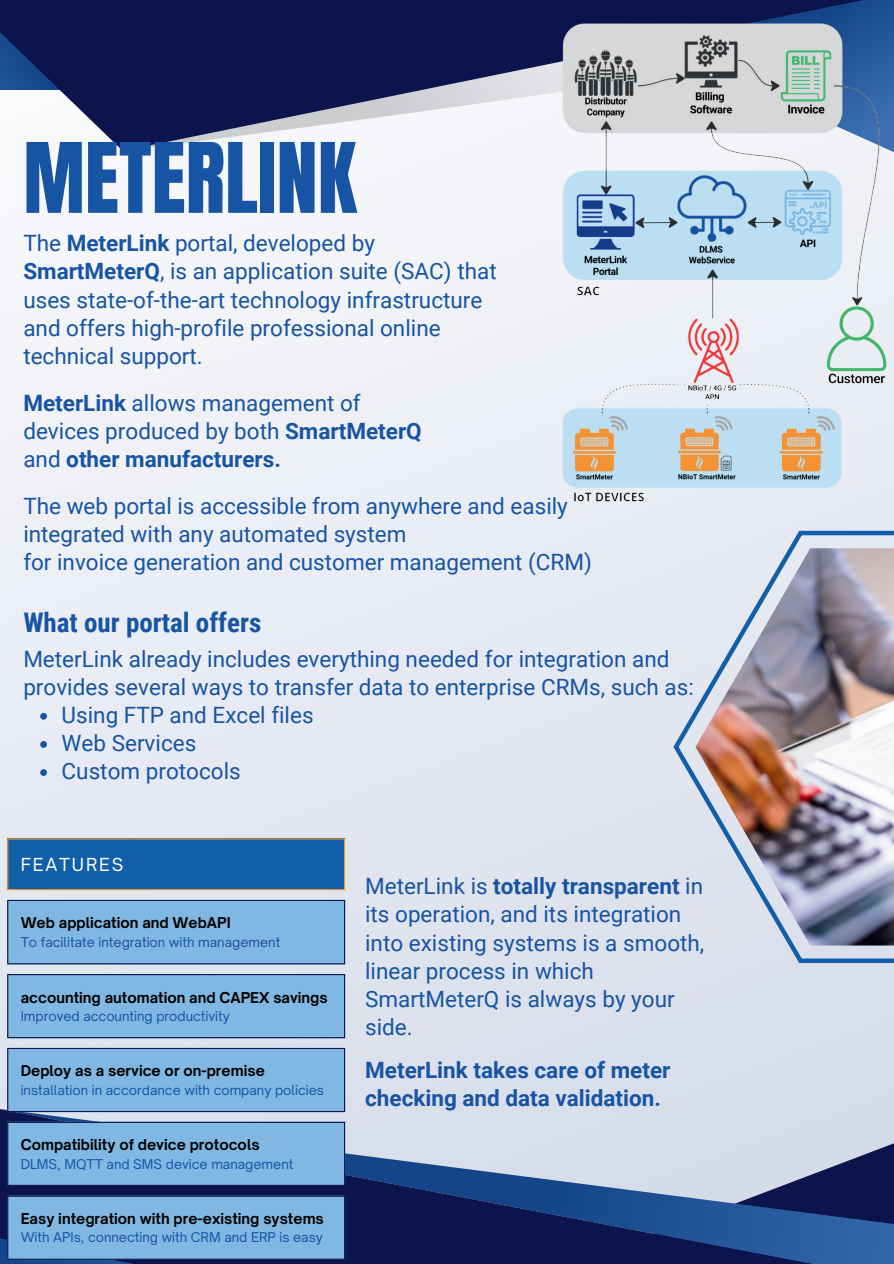
<style>
.page{position:relative;width:894px;height:1264px;background:#fff}
.page>*{position:absolute;margin:0;border:0;box-sizing:border-box;transform-origin:0 0}
.t1{font:82.5px "Anton";color:#1754a4}
.t2{font:700 27px "Roboto Condensed";color:#1754a4}
.t3{font:22.5px/28.2px "Roboto";color:#1754a4}
.t4{font:700 22.5px/28.2px "Roboto";color:#1754a4}
.t5{font:17.25px "Open Sauce One";letter-spacing:.11em;color:#fff}
.t6{font:700 14.4px "Open Sauce One";color:#000}
.t7{font:12.9px "Open Sauce One";color:#1754a4}
.s1{font-weight:700}
</style>
<div class="page">
<img style="left:0;top:151px;width:893px;height:957px">
<svg style="left:0;top:0;width:893px;height:151px;fill:#0b144c"></svg>
<svg style="left:0;top:1108px;width:893px;height:155px;background:#6b7ca4"></svg>
<svg style="left:0;top:1238px;width:391px;height:25px;background:#0f215a"></svg>
<img style="left:551px;top:23px;width:342px;height:486px">
<div style="left:7px;top:838px;width:338px;height:52px;background:#125fa9"></div>
<svg style="left:7px;top:901px;width:338px;height:357px;background:#81b4dd"></svg>
<hr style="left:7px;top:839px;width:1px;height:50px;background:#f9a22a">
<hr style="left:344px;top:839px;width:1px;height:50px;background:#f9a22a">
<hr style="left:7px;top:838px;width:338px;height:1px;background:#f9a22a">
<hr style="left:7px;top:889px;width:338px;height:1px;background:#f9a22a">
<hr style="left:7px;top:901px;width:1px;height:62px;background:#0b144c">
<hr style="left:344px;top:901px;width:1px;height:62px;background:#0b144c">
<hr style="left:7px;top:899px;width:338px;height:2px;background:#0b144c">
<hr style="left:7px;top:963px;width:338px;height:1px;background:#0b144c">
<hr style="left:7px;top:975px;width:1px;height:62px;background:#0b144c">
<hr style="left:344px;top:975px;width:1px;height:62px;background:#0b144c">
<hr style="left:7px;top:974px;width:338px;height:1px;background:#0b144c">
<hr style="left:7px;top:1037px;width:338px;height:1px;background:#0b144c">
<hr style="left:7px;top:1048px;width:1px;height:62px;background:#0b144c">
<hr style="left:344px;top:1048px;width:1px;height:62px;background:#0b144c">
<hr style="left:7px;top:1047px;width:338px;height:1px;background:#0b144c">
<hr style="left:7px;top:1110px;width:338px;height:2px;background:#0b144c">
<hr style="left:7px;top:1122px;width:1px;height:62px;background:#0b144c">
<hr style="left:344px;top:1122px;width:1px;height:62px;background:#0b144c">
<hr style="left:7px;top:1121px;width:338px;height:1px;background:#0b144c">
<hr style="left:7px;top:1184px;width:338px;height:1px;background:#0b144c">
<hr style="left:7px;top:1196px;width:1px;height:62px;background:#0b144c">
<hr style="left:344px;top:1196px;width:1px;height:62px;background:#0b144c">
<hr style="left:7px;top:1195px;width:338px;height:1px;background:#0b144c">
<hr style="left:7px;top:1258px;width:338px;height:1px;background:#0b144c">
<svg style="left:673px;top:531px;width:220px;height:432px;background:#d0dae9"></svg>
<img style="left:695px;top:548px;width:198px;height:397px">
<svg style="left:40px;top:713px;width:7px;height:6px"></svg>
<svg style="left:40px;top:741px;width:7px;height:6px"></svg>
<svg style="left:40px;top:769px;width:7px;height:7px"></svg>
<h1 class="t1" style="left:23px;top:136px;width:335px">METERLINK</h1>
<p class="t3" style="left:23px;top:228px;width:474px">The <span class="s1">MeterLink</span> portal, developed by <span class="s1">SmartMeterQ</span>, is an application suite (SAC) that uses state-of-the-art technology infrastructure and offers high-profile professional online technical support.</p>
<p class="t3" style="left:23px;top:388px;width:400px"><span class="s1">MeterLink</span> allows management of devices produced by both <span class="s1">SmartMeterQ </span>and <span class="s1">other manufacturers.</span></p>
<p class="t3" style="left:23px;top:491px;width:570px">The web portal is accessible from anywhere and easily integrated with any automated system<br>for invoice generation and customer management (CRM)</p>
<p class="t2" style="left:23px;top:604px;width:239px">What our portal offers</p>
<p class="t3" style="left:23px;top:643px;width:647px">MeterLink already includes everything needed for integration and</p>
<p class="t3" style="left:23px;top:672px;width:672px">provides several ways to transfer data to enterprise CRMs, such as:</p>
<p class="t3" style="left:62px;top:700px;width:253px">Using FTP and Excel files</p>
<p class="t3" style="left:62px;top:728px;width:136px">Web Services</p>
<p class="t3" style="left:62px;top:756px;width:181px">Custom protocols</p>
<p class="t5" style="left:21px;top:853px;width:104px">FEATURES</p>
<p class="t6" style="left:21px;top:913px;width:211px">Web application and WebAPI</p>
<p class="t7" style="left:21px;top:933px;width:261px">To facilitate integration with management</p>
<p class="t6" style="left:21px;top:987px;width:308px">accounting automation and CAPEX savings</p>
<p class="t7" style="left:21px;top:1007px;width:211px">Improved accounting productivity</p>
<p class="t6" style="left:21px;top:1061px;width:245px">Deploy as a service or on-premise</p>
<p class="t7" style="left:21px;top:1081px;width:305px">installation in accordance with company policies</p>
<p class="t6" style="left:21px;top:1135px;width:240px">Compatibility of device protocols</p>
<p class="t7" style="left:21px;top:1155px;width:274px">DLMS, MQTT and SMS device management</p>
<p class="t6" style="left:21px;top:1209px;width:304px">Easy integration with pre-existing systems</p>
<p class="t7" style="left:21px;top:1229px;width:304px">With APIs, connecting with CRM and ERP is easy</p>
<p class="t3" style="left:365px;top:871px;width:340px">MeterLink is <span class="s1">totally transparent</span> in its operation, and its integration into existing systems is a smooth, linear process in which<br>SmartMeterQ is always by your side.</p>
<p class="t4" style="left:365px;top:1055px;width:307px">MeterLink takes care of meter checking and data validation.</p>
</div>
